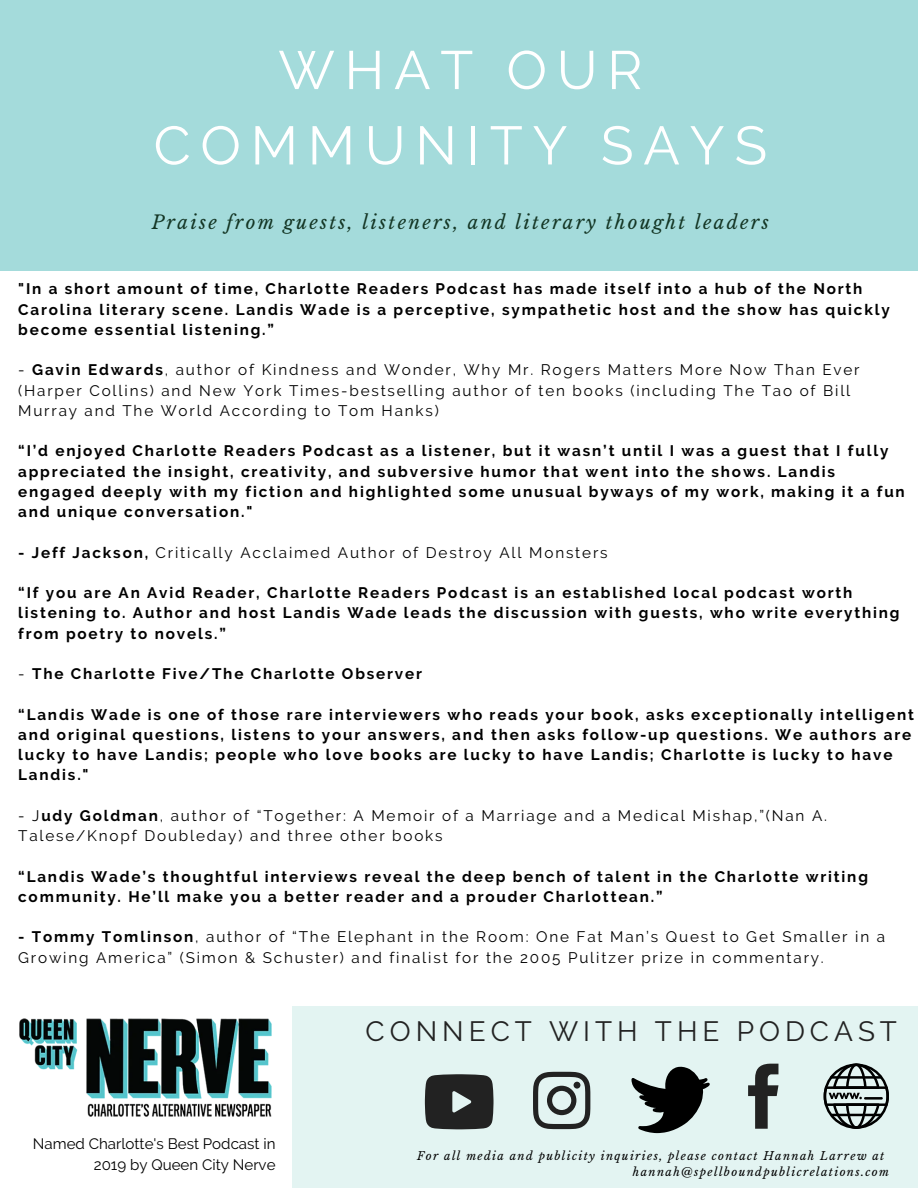
<style>
.page{position:relative;width:918px;height:1188px;background:#fff}
.page>*{position:absolute;margin:0;border:0;box-sizing:border-box;transform-origin:0 0}
.t1{font:54px/75.3px "Raleway";letter-spacing:.18em;color:#fff;text-align:center}
.t2{font:27.9px "Raleway";letter-spacing:.18em;color:#222}
.t3{font:italic 18.6px "Libre Baskerville";letter-spacing:.12em;color:#143625}
.t4{font:700 15.3px/20.2px "Raleway";letter-spacing:.12em;color:#000}
.t5{font:15.3px/20.2px "Raleway";letter-spacing:.12em;color:#000}
.t6{font:15.15px/20.5px "Raleway";color:#000;text-align:right}
.t7{font:italic 11.4px/15.6px "Libre Baskerville";letter-spacing:.12em;color:#000}
.s1{font-weight:700}
.s2{font-weight:400}
</style>
<div class="page">
<div style="left:0;top:0;width:918px;height:270px;background:#a4dbdb"></div>
<div style="left:292px;top:1007px;width:626px;height:181px;background:#e3f4f2"></div>
<img style="left:19px;top:1018px;width:253px;height:99px">
<svg style="left:533px;top:1072px;width:57px;height:57px"></svg>
<div style="left:574px;top:1082px;width:6px;height:7px;background:#222;border-radius:50%"></div>
<svg style="left:748px;top:1064px;width:30px;height:65px"></svg>
<svg style="left:425px;top:1074px;width:69px;height:55px;background:#393b3b"></svg>
<svg style="left:824px;top:1064px;width:65px;height:65px"></svg>
<svg style="left:631px;top:1067px;width:79px;height:66px"></svg>
<h1 class="t1" style="left:154px;top:32px;width:615px">WHAT OUR<br>COMMUNITY SAYS</h1>
<p class="t3" style="left:152px;top:211px;width:618px">Praise from guests, listeners, and literary thought leaders</p>
<p class="t4" style="left:18px;top:279px;width:873px">"In a short amount of time, Charlotte Readers Podcast has made itself into a hub of the North<br>Carolina literary scene. Landis Wade is a perceptive, sympathetic host and the show has quickly become essential listening.”</p>
<p class="t5" style="left:18px;top:360px;width:843px">- <span class="s1">Gavin Edwards</span>, author of Kindness and Wonder, Why Mr. Rogers Matters More Now Than Ever (Harper Collins) and New York Times-bestselling author of ten books (including The Tao of Bill<br>Murray and The World According to Tom Hanks)</p>
<p class="t4" style="left:18px;top:441px;width:888px">“I’d enjoyed Charlotte Readers Podcast as a listener, but it wasn’t until I was a guest that I fully appreciated the insight, creativity, and subversive humor that went into the shows. Landis engaged deeply with my fiction and highlighted some unusual byways of my work, making it a fun and unique conversation."</p>
<p class="t5" style="left:18px;top:542px;width:591px"><span class="s1">- Jeff Jackson,</span> Critically Acclaimed Author of Destroy All Monsters</p>
<p class="t4" style="left:18px;top:583px;width:883px">“If you are An Avid Reader, Charlotte Readers Podcast is an established local podcast worth listening to. Author and host Landis Wade leads the discussion with guests, who write everything from poetry to novels.”</p>
<p class="t4" style="left:18px;top:664px;width:405px"><span class="s2">-</span> The Charlotte Five/The Charlotte Observer</p>
<p class="t4" style="left:18px;top:704px;width:897px">“Landis Wade is one of those rare interviewers who reads your book, asks exceptionally intelligent and original questions, listens to your answers, and then asks follow-up questions. We authors are lucky to have Landis; people who love books are lucky to have Landis; Charlotte is lucky to have Landis."</p>
<p class="t5" style="left:18px;top:805px;width:810px">- J<span class="s1">udy Goldman</span>, author of “Together: A Memoir of a Marriage and a Medical Mishap,”(Nan A.<br>Talese/Knopf Doubleday) and three other books</p>
<p class="t4" style="left:18px;top:866px;width:851px">“Landis Wade’s thoughtful interviews reveal the deep bench of talent in the Charlotte writing community. He’ll make you a better reader and a prouder Charlottean.”</p>
<p class="t5" style="left:18px;top:927px;width:868px"><span class="s1">- Tommy Tomlinson</span>, author of “The Elephant in the Room: One Fat Man’s Quest to Get Smaller in a<br>Growing America” (Simon &amp; Schuster) and finalist for the 2005 Pulitzer prize in commentary.</p>
<p class="t6" style="left:33px;top:1134px;width:244px">Named Charlotte's Best Podcast in<br>2019 by Queen City Nerve</p>
<h2 class="t2" style="left:366px;top:1015px;width:533px">CONNECT WITH THE PODCAST</h2>
<p class="t7" style="left:633px;top:1148px;width:258px;text-indent:-216px">For all media and publicity inquiries, please contact Hannah Larrew at hannah@spellboundpublicrelations.com</p>
</div>
